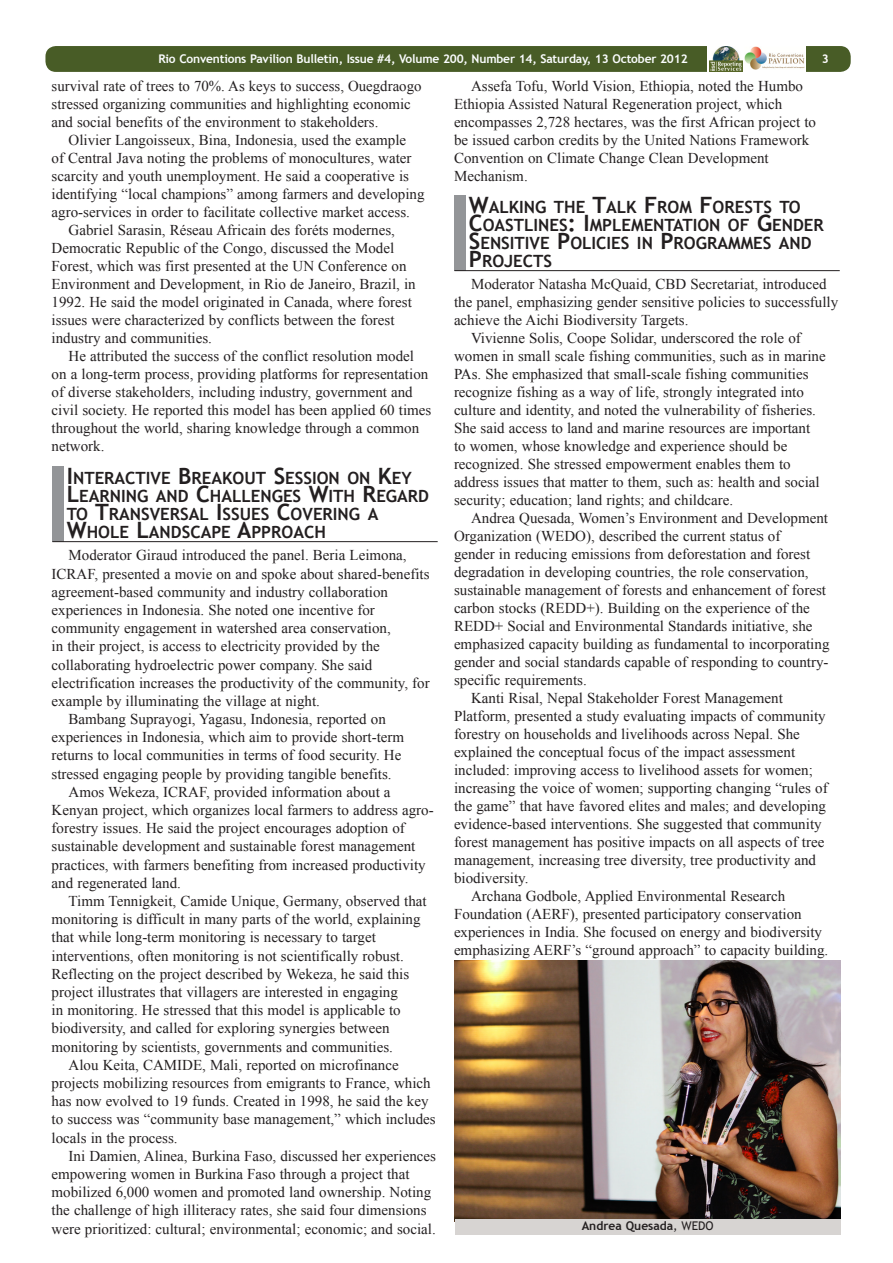
<style>
.page{position:relative;width:893px;height:1263px;background:#fff}
.page>*{position:absolute;margin:0;border:0;box-sizing:border-box;transform-origin:0 0}
._1__Headings{font:700 16.8px/18px "Trebuchet MS";color:#231f20}
.ENB_-_Body{font:15px/18px "Times New Roman";color:#231f20}
.t1{font:700 12px "Trebuchet MS";letter-spacing:-.015em;color:#fbfdfe}
.Image_caption{font:700 12px "Trebuchet MS";color:#231f20}
.t2{font:700 12px "Trebuchet MS";color:#fefcfd}
.s1{font-size:22.5px}
.s2{font-weight:400}
</style>
<div class="page">
<div style="left:45px;top:46px;width:806px;height:26px;background:#485c26;border-radius:10px"></div>
<svg style="left:708px;top:46px;width:36px;height:26px"></svg>
<img style="left:709px;top:46px;width:33px;height:26px">
<div style="left:744px;top:46px;width:62px;height:32px;background:#fff"></div>
<img style="left:744px;top:46px;width:60px;height:24px">
<img style="left:455px;top:960px;width:385px;height:259px">
<div style="left:455px;top:1219px;width:385px;height:15px;background:#d7d4d2"></div>
<div style="left:52px;top:466px;width:12px;height:75px;background:#939598"></div>
<hr style="left:52px;top:541px;width:386px;height:1px;background:#231f20">
<div style="left:454px;top:195px;width:12px;height:75px;background:#939598"></div>
<hr style="left:454px;top:270px;width:386px;height:1px;background:#231f20">
<p class="t1" style="left:158px;top:51px;width:531px">Rio Conventions Pavilion Bulletin, Issue #4, Volume 200, Number 14, Saturday, 13 October 2012</p>
<p class="t2" style="left:822px;top:51px;width:9px">3</p>
<p class="ENB_-_Body" style="left:52px;top:77px;width:371px">survival rate of trees to 70%. As keys to success, Ouegdraogo stressed organizing communities and highlighting economic and social benefits of the environment to stakeholders.</p>
<p class="ENB_-_Body" style="left:52px;top:131px;width:374px;text-indent:17px">Olivier Langoisseux, Bina, Indonesia, used the example<br>of Central Java noting the problems of monocultures, water scarcity and youth unemployment. He said a cooperative is identifying “local champions” among farmers and developing agro-services in order to facilitate collective market access.</p>
<p class="ENB_-_Body" style="left:52px;top:221px;width:366px;text-indent:17px">Gabriel Sarasin, Réseau Africain des foréts modernes, Democratic Republic of the Congo, discussed the Model Forest, which was first presented at the UN Conference on Environment and Development, in Rio de Janeiro, Brazil, in 1992. He said the model originated in Canada, where forest issues were characterized by conflicts between the forest industry and communities.</p>
<p class="ENB_-_Body" style="left:52px;top:347px;width:381px;text-indent:17px">He attributed the success of the conflict resolution model on a long-term process, providing platforms for representation of diverse stakeholders, including industry, government and civil society. He reported this model has been applied 60 times throughout the world, sharing knowledge through a common network.</p>
<p class="ENB_-_Body" style="left:454px;top:77px;width:364px;text-indent:17px">Assefa Tofu, World Vision, Ethiopia, noted the Humbo Ethiopia Assisted Natural Regeneration project, which encompasses 2,728 hectares, was the first African project to be issued carbon credits by the United Nations Framework Convention on Climate Change Clean Development Mechanism.</p>
<p class="_1__Headings" style="left:469px;top:198px;width:355px"><span class="s1">W</span>ALKING THE <span class="s1">T</span>ALK <span class="s1">F</span>ROM <span class="s1">F</span>ORESTS TO<br><span class="s1">C</span>OASTLINES<span class="s1">: I</span>MPLEMENTATION OF <span class="s1">G</span>ENDER<br><span class="s1">S</span>ENSITIVE <span class="s1">P</span>OLICIES IN <span class="s1">P</span>ROGRAMMES AND<br><span class="s1">P</span>ROJECTS</p>
<p class="ENB_-_Body" style="left:454px;top:275px;width:386px;text-indent:17px">Moderator Natasha McQuaid, CBD Secretariat, introduced the panel, emphasizing gender sensitive policies to successfully achieve the Aichi Biodiversity Targets.</p>
<p class="ENB_-_Body" style="left:454px;top:329px;width:373px;text-indent:17px">Vivienne Solis, Coope Solidar, underscored the role of women in small scale fishing communities, such as in marine PAs. She emphasized that small-scale fishing communities recognize fishing as a way of life, strongly integrated into culture and identity, and noted the vulnerability of fisheries.<br>She said access to land and marine resources are important<br>to women, whose knowledge and experience should be recognized. She stressed empowerment enables them to address issues that matter to them, such as: health and social security; education; land rights; and childcare.</p>
<p class="ENB_-_Body" style="left:454px;top:509px;width:377px;text-indent:17px">Andrea Quesada, Women’s Environment and Development Organization (WEDO), described the current status of<br>gender in reducing emissions from deforestation and forest degradation in developing countries, the role conservation, sustainable management of forests and enhancement of forest carbon stocks (REDD+). Building on the experience of the REDD+ Social and Environmental Standards initiative, she emphasized capacity building as fundamental to incorporating gender and social standards capable of responding to country&shy;specific requirements.</p>
<p class="ENB_-_Body" style="left:454px;top:689px;width:375px;text-indent:17px">Kanti Risal, Nepal Stakeholder Forest Management Platform, presented a study evaluating impacts of community forestry on households and livelihoods across Nepal. She explained the conceptual focus of the impact assessment included: improving access to livelihood assets for women; increasing the voice of women; supporting changing “rules of the game” that have favored elites and males; and developing evidence-based interventions. She suggested that community forest management has positive impacts on all aspects of tree management, increasing tree diversity, tree productivity and biodiversity.</p>
<p class="ENB_-_Body" style="left:454px;top:887px;width:376px;text-indent:17px">Archana Godbole, Applied Environmental Research Foundation (AERF), presented participatory conservation experiences in India. She focused on energy and biodiversity emphasizing AERF’s “ground approach” to capacity building.</p>
<p class="_1__Headings" style="left:67px;top:469px;width:364px"><span class="s1">I</span> NTERACTIVE <span class="s1">B</span>REAKOUT <span class="s1">S</span>ESSION ON <span class="s1">K</span>EY <span class="s1">L</span>EARNING AND <span class="s1">C</span>HALLENGES <span class="s1">W</span>ITH <span class="s1">R</span>EGARD TO <span class="s1">T</span>RANSVERSAL <span class="s1">I</span> SSUES <span class="s1">C</span>OVERING A <span class="s1">W</span>HOLE <span class="s1">L</span>ANDSCAPE <span class="s1">A</span>PPROACH</p>
<p class="ENB_-_Body" style="left:52px;top:546px;width:380px;text-indent:17px">Moderator Giraud introduced the panel. Beria Leimona, ICRAF, presented a movie on and spoke about shared-benefits agreement-based community and industry collaboration experiences in Indonesia. She noted one incentive for community engagement in watershed area conservation,<br>in their project, is access to electricity provided by the collaborating hydroelectric power company. She said electrification increases the productivity of the community, for example by illuminating the village at night.</p>
<p class="ENB_-_Body" style="left:52px;top:710px;width:354px;text-indent:17px">Bambang Suprayogi, Yagasu, Indonesia, reported on experiences in Indonesia, which aim to provide short-term returns to local communities in terms of food security. He stressed engaging people by providing tangible benefits.</p>
<p class="ENB_-_Body" style="left:52px;top:782px;width:384px;text-indent:17px">Amos Wekeza, ICRAF, provided information about a Kenyan project, which organizes local farmers to address agro&shy;forestry issues. He said the project encourages adoption of sustainable development and sustainable forest management practices, with farmers benefiting from increased productivity and regenerated land.</p>
<p class="ENB_-_Body" style="left:52px;top:892px;width:377px;text-indent:17px">Timm Tennigkeit, Camide Unique, Germany, observed that monitoring is difficult in many parts of the world, explaining that while long-term monitoring is necessary to target interventions, often monitoring is not scientifically robust.<br>Reflecting on the project described by Wekeza, he said this project illustrates that villagers are interested in engaging<br>in monitoring. He stressed that this model is applicable to biodiversity, and called for exploring synergies between monitoring by scientists, governments and communities.</p>
<p class="ENB_-_Body" style="left:52px;top:1055px;width:386px;text-indent:17px">Alou Keita, CAMIDE, Mali, reported on microfinance projects mobilizing resources from emigrants to France, which has now evolved to 19 funds. Created in 1998, he said the key to success was “community base management,” which includes locals in the process.</p>
<p class="ENB_-_Body" style="left:52px;top:1146px;width:386px;text-indent:17px">Ini Damien, Alinea, Burkina Faso, discussed her experiences empowering women in Burkina Faso through a project that mobilized 6,000 women and promoted land ownership. Noting the challenge of high illiteracy rates, she said four dimensions were prioritized: cultural; environmental; economic; and social.</p>
<p class="Image_caption" style="left:582px;top:1219px;width:133px">Andrea Quesada<span class="s2">, WEDO</span></p>
</div>
